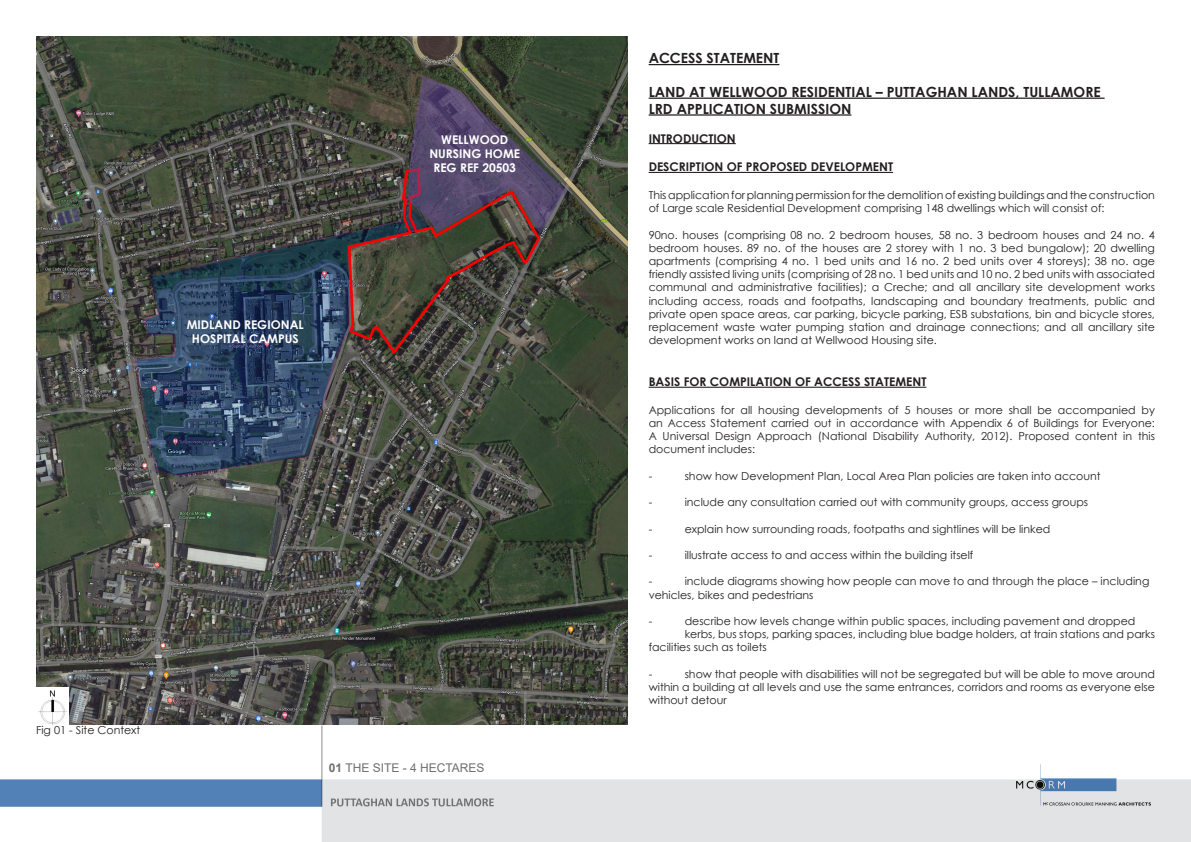
<style>
.page{position:relative;width:1191px;height:842px;background:#fff}
.page>*{position:absolute;margin:0;border:0;box-sizing:border-box;transform-origin:0 0}
.t1{font:700 14px "Century Gothic";color:#231f20}
.t2{font:700 12px "Century Gothic";color:#231f20}
.t3{font:700 12px/14.4px "Century Gothic";color:#fff;text-align:center}
.t4{font:12px "Arial";color:#6f6f70}
.t5{font:11px/13.2px "Century Gothic";color:#231f20;text-align:justify}
.s1{font-weight:700}
</style>
<div class="page">
<img style="left:0;top:36px;width:1191px;height:806px">
<img style="left:36px;top:37px;width:592px;height:688px">
<hr style="left:648px;top:64px;width:131px;height:1px;background:#231f20">
<hr style="left:648px;top:98px;width:456px;height:1px;background:#231f20">
<hr style="left:648px;top:114px;width:203px;height:2px;background:#231f20">
<hr style="left:648px;top:143px;width:88px;height:1px;background:#231f20">
<hr style="left:648px;top:172px;width:245px;height:1px;background:#231f20">
<hr style="left:648px;top:387px;width:278px;height:1px;background:#231f20">
<img style="left:36px;top:687px;width:33px;height:38px">
<svg style="left:408px;top:76px;width:158px;height:158px"></svg>
<svg style="left:135px;top:201px;width:298px;height:275px"></svg>
<img style="left:136px;top:203px;width:295px;height:272px">
<p class="t3" style="left:187px;top:317px;width:119px">MIDLAND REGIONAL<br>HOSPITAL CAMPUS</p>
<p class="t3" style="left:441px;top:132px;width:68px">WELLWOOD</p>
<p class="t3" style="left:429px;top:146px;width:92px">NURSING HOME</p>
<p class="t3" style="left:433px;top:160px;width:84px">REG REF 20503</p>
<p class="t5" style="left:36px;top:723px;width:106px">Fig 01 - Site Context</p>
<p class="t4" style="left:329px;top:759px;width:157px"><span class="s1">01</span> THE SITE - 4 HECTARES</p>
<p class="t1" style="left:648px;top:48px;width:132px">ACCESS STATEMENT</p>
<p class="t1" style="left:648px;top:81px;width:453px">LAND AT WELLWOOD RESIDENTIAL – PUTTAGHAN LANDS, TULLAMORE</p>
<p class="t1" style="left:648px;top:98px;width:204px">LRD APPLICATION SUBMISSION</p>
<p class="t2" style="left:648px;top:129px;width:89px">INTRODUCTION</p>
<p class="t2" style="left:648px;top:158px;width:246px">DESCRIPTION OF PROPOSED DEVELOPMENT</p>
<p class="t5" style="left:648px;top:188px;width:508px">This application for planning permission for the demolition of existing buildings and the construction of Large scale Residential Development comprising 148 dwellings which will consist of:</p>
<p class="t5" style="left:648px;top:228px;width:508px">90no. houses (comprising 08 no. 2 bedroom houses, 58 no. 3 bedroom houses and 24 no. 4 bedroom houses. 89 no. of the houses are 2 storey with 1 no. 3 bed bungalow); 20 dwelling apartments (comprising 4 no. 1 bed units and 16 no. 2 bed units over 4 storeys); 38 no. age friendly assisted living units (comprising of 28 no. 1 bed units and 10 no. 2 bed units with associated communal and administrative facilities); a Creche; and all ancillary site development works including access, roads and footpaths, landscaping and boundary treatments, public and private open space areas, car parking, bicycle parking, ESB substations, bin and bicycle stores, replacement waste water pumping station and drainage connections; and all ancillary site development works on land at Wellwood Housing site.</p>
<p class="t2" style="left:648px;top:373px;width:279px">BASIS FOR COMPILATION OF ACCESS STATEMENT</p>
<p class="t5" style="left:648px;top:403px;width:508px">Applications for all housing developments of 5 houses or more shall be accompanied by an Access Statement carried out in accordance with Appendix 6 of Buildings for Everyone:<br>A Universal Design Approach (National Disability Authority, 2012). Proposed content in this document includes:</p>
<p class="t5" style="left:648px;top:469px;width:5px">-</p>
<p class="t5" style="left:684px;top:469px;width:417px">show how Development Plan, Local Area Plan policies are taken into account</p>
<p class="t5" style="left:648px;top:495px;width:5px">-</p>
<p class="t5" style="left:684px;top:495px;width:405px">include any consultation carried out with community groups, access groups</p>
<p class="t5" style="left:648px;top:522px;width:5px">-</p>
<p class="t5" style="left:684px;top:522px;width:367px">explain how surrounding roads, footpaths and sightlines will be linked</p>
<p class="t5" style="left:648px;top:548px;width:5px">-</p>
<p class="t5" style="left:684px;top:548px;width:290px">illustrate access to and access within the building itself</p>
<p class="t5" style="left:648px;top:575px;width:5px">-</p>
<p class="t5" style="left:648px;top:575px;width:502px;text-indent:36px">include diagrams showing how people can move to and through the place – including vehicles, bikes and pedestrians</p>
<p class="t5" style="left:648px;top:614px;width:5px">-</p>
<p class="t5" style="left:684px;top:614px;width:452px">describe how levels change within public spaces, including pavement and dropped</p>
<p class="t5" style="left:684px;top:627px;width:472px">kerbs, bus stops, parking spaces, including blue badge holders, at train stations and parks</p>
<p class="t5" style="left:648px;top:641px;width:120px">facilities such as toilets</p>
<p class="t5" style="left:648px;top:667px;width:5px">-</p>
<p class="t5" style="left:648px;top:667px;width:508px;text-indent:36px">show that people with disabilities will not be segregated but will be able to move around within a building at all levels and use the same entrances, corridors and rooms as everyone else without detour</p>
</div>
